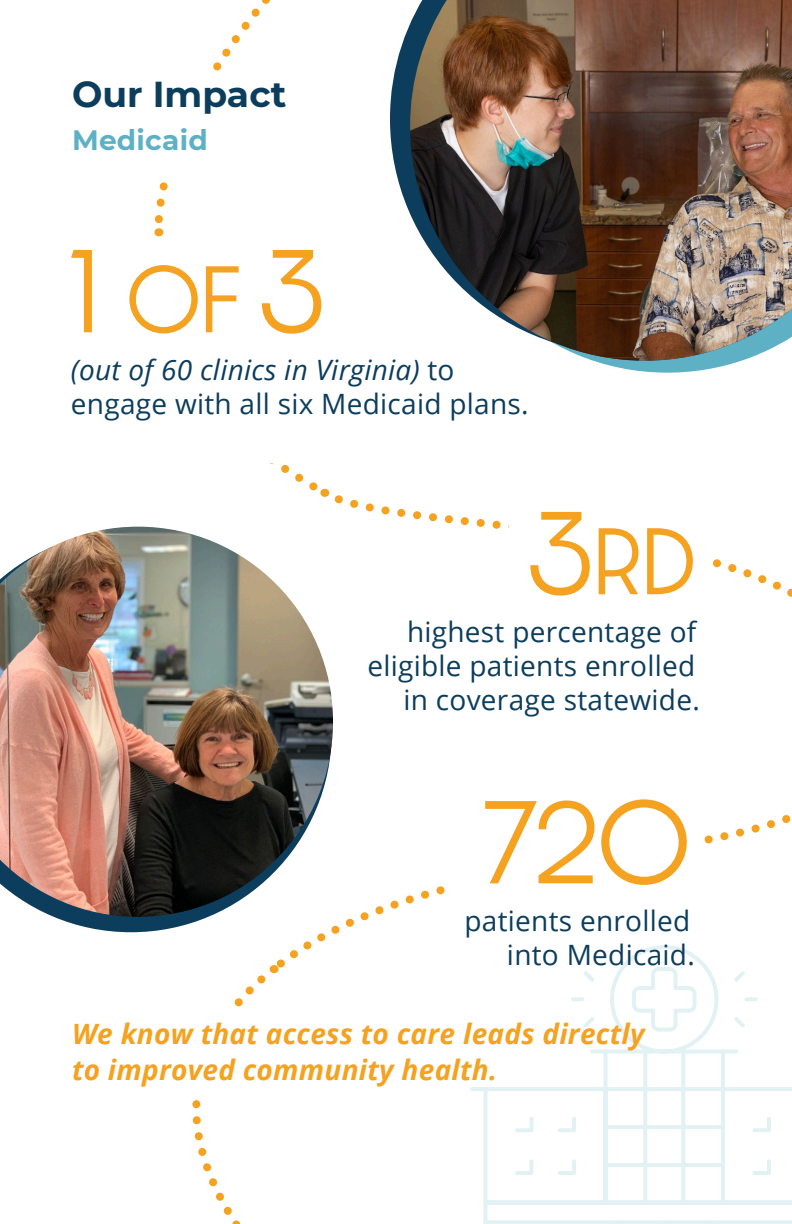
<style>
.page{position:relative;width:792px;height:1224px;background:#fff}
.page>*{position:absolute;margin:0;border:0;box-sizing:border-box;transform-origin:0 0}
.body{font:300 100px "Dazzle Unicase";color:#f4a21f}
.body-2{font:300 80px "Dazzle Unicase";color:#f4a21f}
.t1{font:700 36px "Montserrat";color:#0c3d5c}
.body-bullets{font:28px/34px "Open Sans";letter-spacing:.01em;color:#0c3d5c;text-align:right}
.body-bullets-2{font:italic 700 28px/36px "Open Sans";letter-spacing:.01em;color:#f4a21f}
.subheader{font:700 28px "Montserrat";letter-spacing:.01em;color:#5eb1c5}
.s1{font-size:80px}
.s2{font-style:italic}
.s3{font-size:100px}
</style>
<div class="page">
<svg style="left:270px;top:463px;width:58px;height:34px"></svg>
<svg style="left:329px;top:491px;width:463px;height:106px"></svg>
<svg style="left:154px;top:0;width:116px;height:236px"></svg>
<svg style="left:275px;top:815px;width:516px;height:158px"></svg>
<svg style="left:192px;top:965px;width:83px;height:259px"></svg>
<div style="left:46px;top:72px;width:278px;height:102px;background:#fff"></div>
<div style="left:510px;top:469px;width:197px;height:228px;background:#fff"></div>
<svg style="left:54px;top:917px;width:278px;height:15px"></svg>
<div style="left:446px;top:771px;width:255px;height:228px;background:#fff"></div>
<div style="left:46px;top:1009px;width:706px;height:90px;background:#fff"></div>
<svg style="left:470px;top:943px;width:322px;height:281px"></svg>
<img style="left:0;top:527px;width:333px;height:390px">
<svg style="left:594px;top:361px;width:146px;height:12px;fill:#5eb1c5"></svg>
<svg style="left:390px;top:24px;width:20px;height:190px;fill:#0c3d5c"></svg>
<img style="left:410px;top:0;width:382px;height:361px">
<p class="t1" style="left:72px;top:68px;width:216px">Our Impact</p>
<p class="subheader" style="left:72px;top:120px;width:137px">Medicaid</p>
<p class="body" style="left:71px;top:218px;width:255px">1 <span class="s1">of</span> 3</p>
<p class="body-bullets" style="left:71px;top:352px;width:459px;text-align:left"><span class="s2">(out of 60 clinics in Virginia)</span> to engage with all six Medicaid plans.</p>
<p class="body-2" style="left:528px;top:503px;width:169px"><span class="s3">3</span>rd</p>
<p class="body-bullets" style="left:367px;top:614px;width:334px">highest percentage of eligible patients enrolled in coverage statewide.</p>
<p class="body" style="left:482px;top:769px;width:209px">720</p>
<p class="body-bullets" style="left:464px;top:903px;width:232px">patients enrolled into Medicaid.</p>
<p class="body-bullets-2" style="left:72px;top:1015px;width:574px">We know that access to care leads directly to improved community health.</p>
</div>
